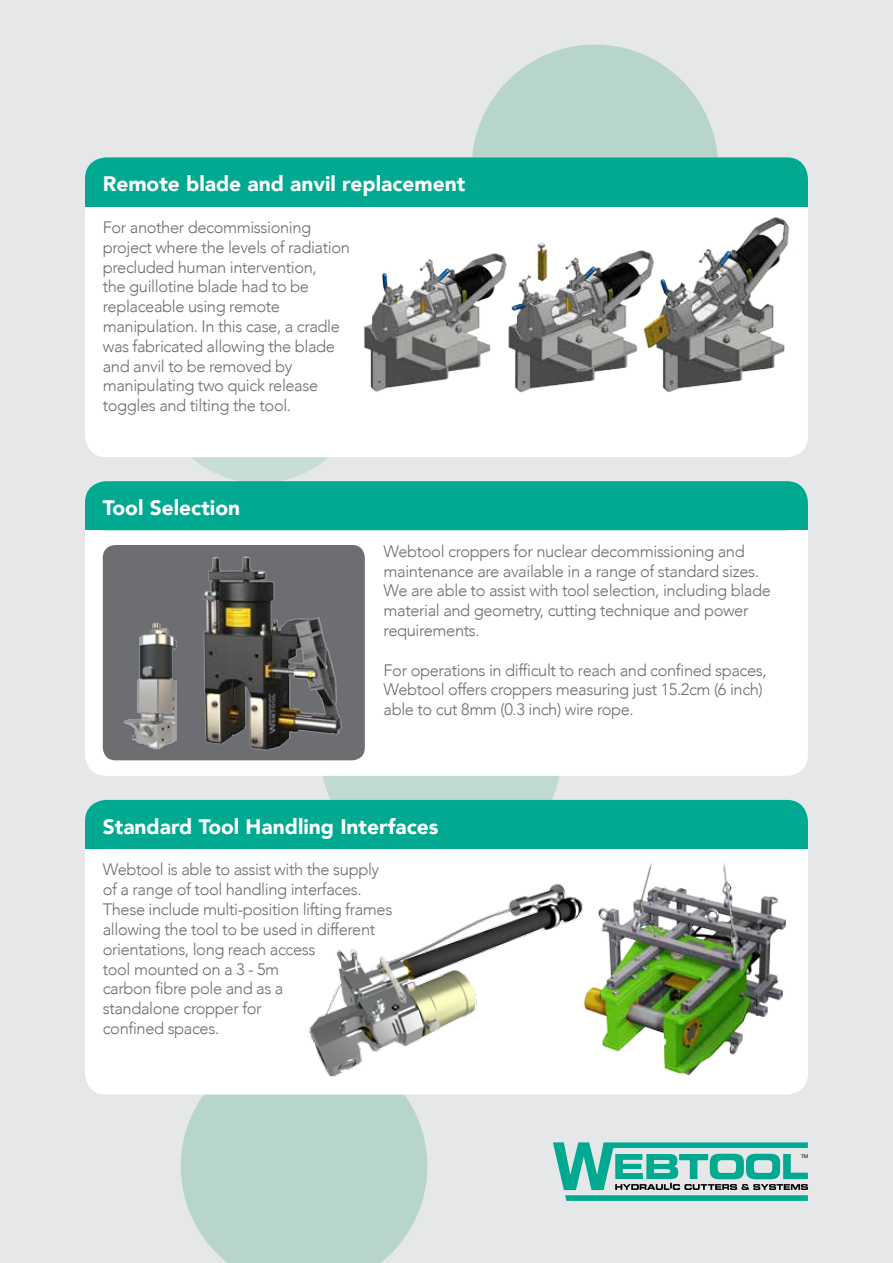
<style>
.page{position:relative;width:893px;height:1263px;background:#e6e7e8}
.page>*{position:absolute;margin:0;border:0;box-sizing:border-box;transform-origin:0 0}
.t1{font:900 21px "Avenir";color:#fff}
.t2{font:300 16.5px/19.8px "Avenir";letter-spacing:-.025em;color:#6d6e71}
.t3{font:5.1px "Helvetica Neue";color:#000}
</style>
<div class="page">
<div style="left:154px;top:272px;width:211px;height:211px;background:#c9ddd7;border-radius:50%"></div>
<div style="left:320px;top:631px;width:242px;height:241px;background:#c0d9d1;border-radius:50%"></div>
<svg style="left:181px;top:1094px;width:246px;height:169px;background:#bcd6ce"></svg>
<svg style="left:553px;top:1142px;width:255px;height:59px"></svg>
<div style="left:472px;top:45px;width:246px;height:246px;background:#b8d5cc;border-radius:50%"></div>
<div style="left:85px;top:157px;width:723px;height:300px;background:#fff;border-radius:21px"></div>
<div style="left:85px;top:481px;width:723px;height:295px;background:#fff;border-radius:21px"></div>
<div style="left:85px;top:800px;width:723px;height:294px;background:#fff;border-radius:21px"></div>
<div style="left:85px;top:157px;width:723px;height:49px;background:#00a990;border-radius:21px"></div>
<div style="left:85px;top:481px;width:723px;height:49px;background:#00a990;border-radius:21px"></div>
<div style="left:85px;top:800px;width:723px;height:49px;background:#00a990;border-radius:21px"></div>
<div style="left:85px;top:181px;width:723px;height:25px;background:#00a990"></div>
<div style="left:85px;top:504px;width:723px;height:26px;background:#00a990"></div>
<div style="left:85px;top:823px;width:723px;height:26px;background:#00a990"></div>
<div style="left:103px;top:545px;width:262px;height:215px;background:#6d6e71;border-radius:13px"></div>
<img style="left:124px;top:622px;width:53px;height:128px">
<img style="left:308px;top:883px;width:253px;height:195px">
<img style="left:363px;top:253px;width:143px;height:139px">
<img style="left:506px;top:242px;width:121px;height:151px">
<img style="left:627px;top:217px;width:163px;height:176px">
<img style="left:203px;top:556px;width:139px;height:195px">
<img style="left:561px;top:863px;width:247px;height:219px">
<p class="t1" style="left:103px;top:166px;width:364px">Remote blade and anvil replacement</p>
<p class="t2" style="left:103px;top:217px;width:249px">For another decommissioning project where the levels of radiation precluded human intervention,<br>the guillotine blade had to be replaceable using remote manipulation. In this case, a cradle was fabricated allowing the blade and anvil to be removed by manipulating two quick release toggles and tilting the tool.</p>
<p class="t1" style="left:103px;top:490px;width:139px">Tool Selection</p>
<p class="t2" style="left:384px;top:541px;width:389px">Webtool croppers for nuclear decommissioning and maintenance are available in a range of standard sizes.<br>We are able to assist with tool selection, including blade material and geometry, cutting technique and power requirements.</p>
<p class="t2" style="left:384px;top:660px;width:385px">For operations in difficult to reach and confined spaces,<br>Webtool offers croppers measuring just 15.2cm (6 inch) able to cut 8mm (0.3 inch) wire rope.</p>
<p class="t1" style="left:103px;top:809px;width:337px">Standard Tool Handling Interfaces</p>
<p class="t2" style="left:103px;top:860px;width:291px">Webtool is able to assist with the supply of a range of tool handling interfaces.<br>These include multi-position lifting frames allowing the tool to be used in different orientations, long reach access<br>tool mounted on a 3 - 5m<br>carbon fibre pole and as a<br>standalone cropper for<br>confined spaces.</p>
<p class="t3" style="left:801px;top:1153px;width:9px">TM</p>
</div>
